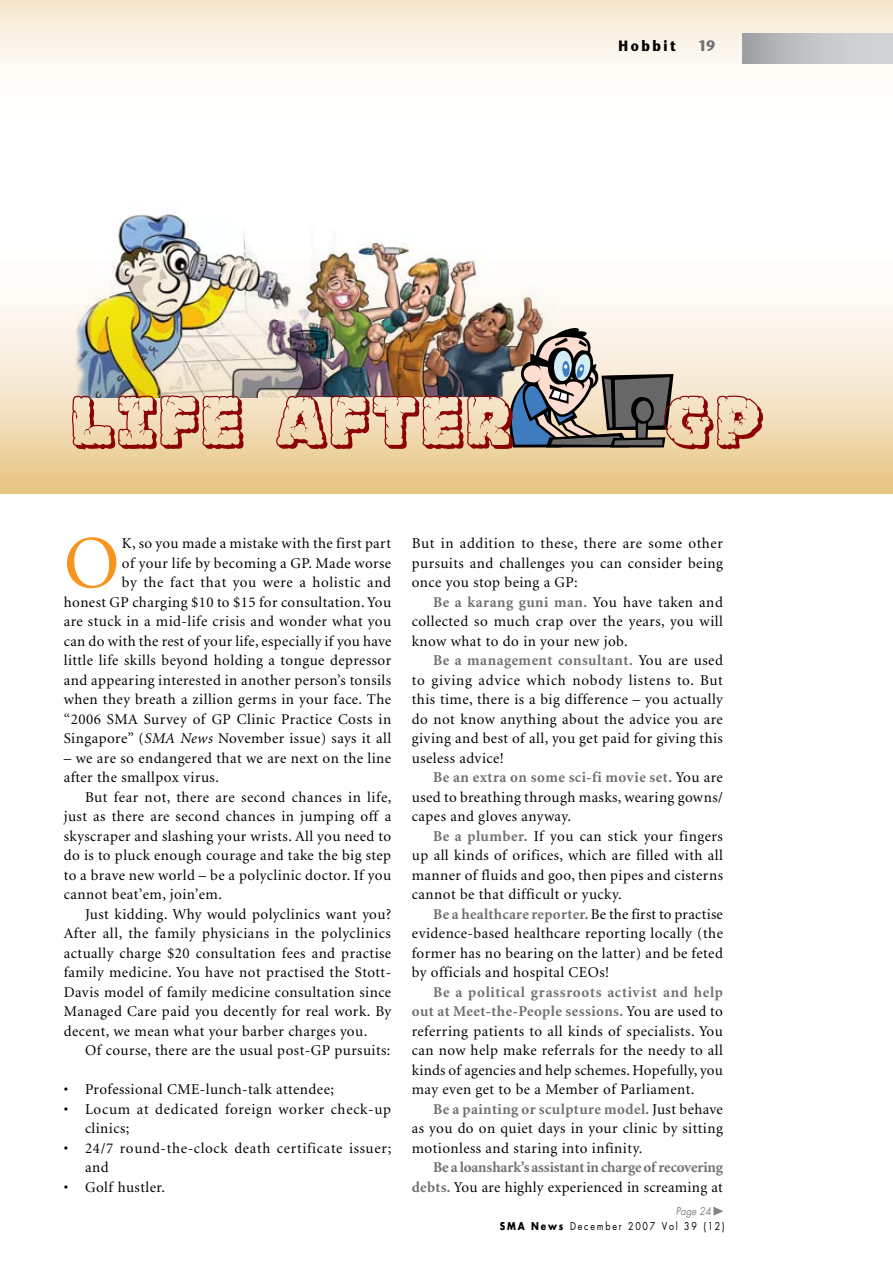
<style>
.page{position:relative;width:893px;height:1263px;background:#fff}
.page>*{position:absolute;margin:0;border:0;box-sizing:border-box;transform-origin:0 0}
.t1{font:75px "Minion";color:#f7931e}
.t2{font:59.1px "JF Rock Outcrop";color:#8b0304}
.t3{font:15px/19.5px "Minion";letter-spacing:.03em;color:#000;text-align:justify}
.t4{font:700 15px/19.5px "Minion";letter-spacing:-.01em;color:#6d6f71;text-align:right}
.t5{font:700 15px "Stone Sans";letter-spacing:.2em;color:#000;scale:.85 1}
.t6{font:700 15px "Stone Sans";color:#6d6f71;scale:.9 1}
.t7{font:10.5px "Futura";letter-spacing:.2em;color:#000;scale:.85 1}
.t8{font:italic 10.5px "Futura";color:#808285;scale:.9 1}
.s1{font-style:italic}
.s2{font-weight:700;color:#6d6f71}
.s3{font-weight:400;color:#000}
.s4{font-weight:700}
</style>
<div class="page">
<svg style="left:0;top:0;width:893px;height:493px"></svg>
<svg style="left:713px;top:1207px;width:10px;height:9px"></svg>
<img style="left:378px;top:216px;width:184px;height:180px">
<svg style="left:501px;top:327px;width:172px;height:120px;background:#96928e"></svg>
<svg style="left:633px;top:397px;width:21px;height:27px"></svg>
<svg style="left:631px;top:397px;width:21px;height:26px"></svg>
<div style="left:636px;top:401px;width:15px;height:20px;background:#666766;border-radius:50%"></div>
<img style="left:61px;top:186px;width:317px;height:211px">
<div style="left:742px;top:34px;width:151px;height:29px;background:linear-gradient(to right,#a5a7aa,#dadcdd)"></div>
<p class="t5" style="left:619px;top:37px;width:69px">Hobbit</p>
<p class="t6" style="left:698px;top:37px;width:20px">19</p>
<h2 class="t2" style="left:70px;top:391px;width:446px">LIFE AFTER</h2>
<h2 class="t2" style="left:662px;top:391px;width:103px">GP</h2>
<h1 class="t1" style="left:64px;top:526px;width:57px">O</h1>
<p class="t3" style="left:64px;top:534px;width:329px;text-align:right">K, so you made a mistake with the first part<br>of your life by becoming a GP. Made worse<br>by the fact that you were a holistic and<br>honest GP charging $10 to $15 for consultation. You are stuck in a mid-life crisis and wonder what you can do with the rest of your life, especially if you have little life skills beyond holding a tongue depressor and appearing interested in another person’s tonsils when they breath a zillion germs in your face. The “2006 SMA Survey of GP Clinic Practice Costs in Singapore” (<span class="s1">SMA News</span> November issue) says it all</p>
<p class="t3" style="left:64px;top:749px;width:329px">– we are so endangered that we are next on the line after the smallpox virus.</p>
<p class="t3" style="left:64px;top:788px;width:329px;text-indent:21px">But fear not, there are second chances in life, just as there are second chances in jumping off a skyscraper and slashing your wrists. All you need to do is to pluck enough courage and take the big step to a brave new world – be a polyclinic doctor. If you cannot beat’em, join’em.</p>
<p class="t3" style="left:64px;top:905px;width:329px;text-indent:21px">Just kidding. Why would polyclinics want you?<br>After all, the family physicians in the polyclinics actually charge $20 consultation fees and practise family medicine. You have not practised the Stott-Davis model of family medicine consultation since Managed Care paid you decently for real work. By decent, we mean what your barber charges you.</p>
<p class="t3" style="left:85px;top:1041px;width:307px">Of course, there are the usual post-GP pursuits:</p>
<p class="t3" style="left:64px;top:1080px;width:272px">• Professional CME-lunch-talk attendee;</p>
<p class="t3" style="left:85px;top:1100px;width:308px;text-indent:-21px">• Locum at dedicated foreign worker check-up clinics;</p>
<p class="t3" style="left:85px;top:1139px;width:308px;text-indent:-21px">• 24/7 round-the-clock death certificate issuer; and</p>
<p class="t3" style="left:64px;top:1178px;width:103px">• Golf hustler.</p>
<p class="t3" style="left:412px;top:534px;width:313px">But in addition to these, there are some other pursuits and challenges you can consider being once you stop being a GP:</p>
<p class="t3" style="left:412px;top:593px;width:313px;text-indent:21px"><span class="s2">Be a karang guni man.</span> You have taken and collected so much crap over the years, you will know what to do in your new job.</p>
<p class="t3" style="left:412px;top:651px;width:313px;text-indent:21px"><span class="s2">Be a management consultant.</span> You are used to giving advice which nobody listens to. But this time, there is a big difference – you actually do not know anything about the advice you are giving and best of all, you get paid for giving this useless advice!</p>
<p class="t3" style="left:412px;top:768px;width:313px;text-indent:21px"><span class="s2">Be an extra on some sci-fi movie set.</span> You are used to breathing through masks, wearing gowns/ capes and gloves anyway.</p>
<p class="t3" style="left:412px;top:827px;width:313px;text-indent:21px"><span class="s2">Be a plumber.</span> If you can stick your fingers up all kinds of orifices, which are filled with all manner of fluids and goo, then pipes and cisterns cannot be that difficult or yucky.</p>
<p class="t3" style="left:412px;top:905px;width:313px;text-indent:21px"><span class="s2">Be a healthcare reporter.</span> Be the first to practise evidence-based healthcare reporting locally (the former has no bearing on the latter) and be feted by officials and hospital CEOs!</p>
<p class="t3" style="left:412px;top:983px;width:313px;text-indent:21px"><span class="s2">Be a political grassroots activist and help out at Meet-the-People sessions.</span> You are used to referring patients to all kinds of specialists. You can now help make referrals for the needy to all kinds of agencies and help schemes. Hopefully, you may even get to be a Member of Parliament.</p>
<p class="t3" style="left:412px;top:1100px;width:313px;text-indent:21px"><span class="s2">Be a painting or sculpture model.</span> Just behave as you do on quiet days in your clinic by sitting motionless and staring into infinity.</p>
<p class="t4" style="left:412px;top:1158px;width:313px">Be a loanshark’s assistant in charge of recovering debts. <span class="s3">You are highly experienced in screaming at</span></p>
<p class="t8" style="left:676px;top:1204px;width:41px">Page 24</p>
<p class="t7" style="left:500px;top:1219px;width:266px"><span class="s4">SMA News</span> December 2007 Vol 39 (12)</p>
</div>
